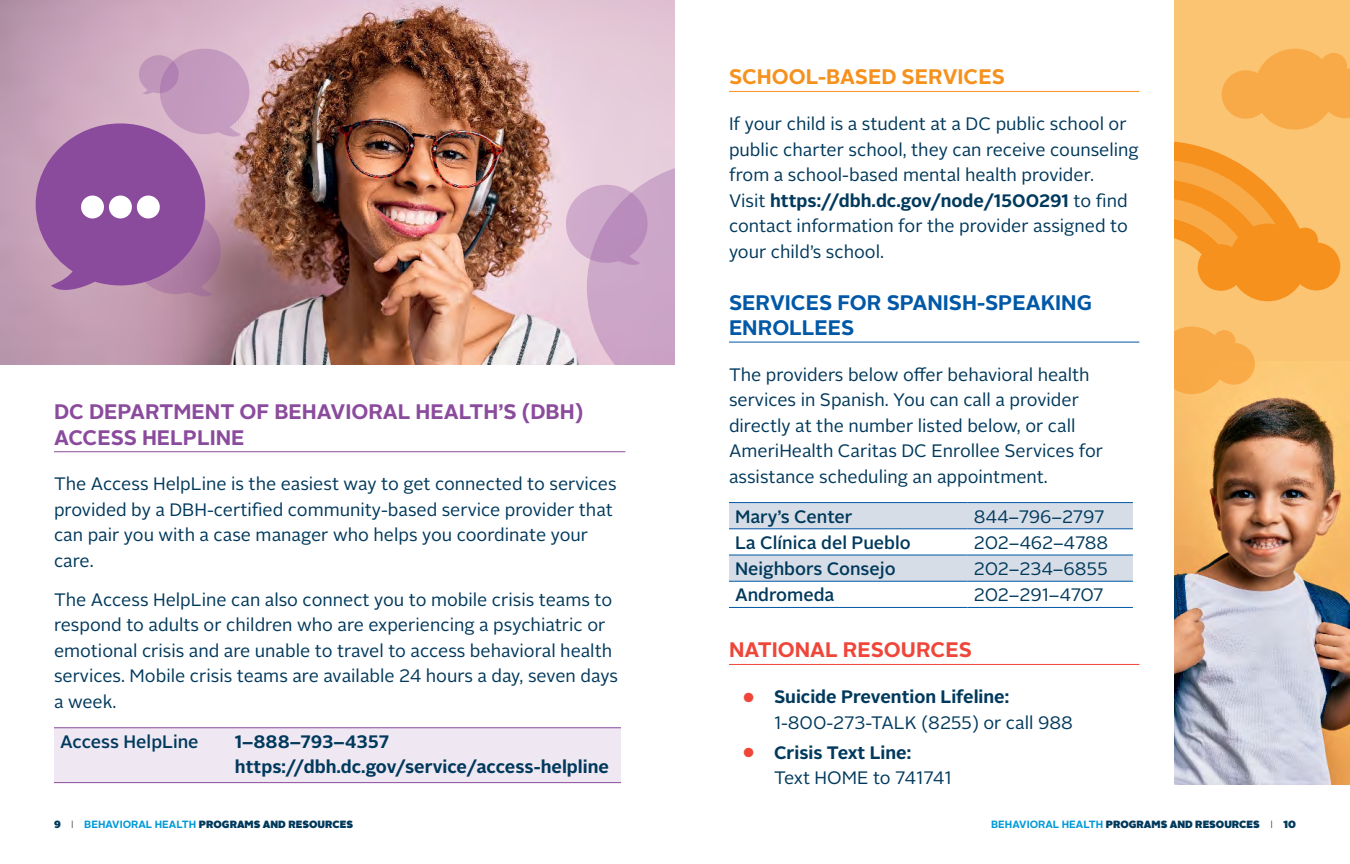
<style>
.page{position:relative;width:1350px;height:864px;background:#fff}
.page>*{position:absolute;margin:0;border:0;box-sizing:border-box;transform-origin:0 0}
.Header_1{font:700 21px/25.2px "Alright Sans LP";color:#8b4b9d}
.Header_1-2{font:700 21px/25.2px "Alright Sans LP";color:#0158a6}
.Header_1-3{font:700 21px "Alright Sans LP";color:#f6911e}
.Header_1-4{font:700 21px "Alright Sans LP";color:#ef4639}
.Body_Copy_1{font:18px/25.5px "Alright Sans LP";color:#00395c}
.Body_Copy_2{font:18px/25.5px "Alright Sans LP";color:#00395c}
.Bullet_Level_1{font:18px/25.5px "Alright Sans LP";color:#00395c}
.Body_Copy_1-2{font:500 18px "Alright Sans LP";color:#00395c}
.Body_Copy_1-3{font:700 18px/25.5px "Alright Sans LP";color:#00395c}
.t1{font:900 10.5px "Alright Sans LP";color:#00395c}
.s1{font-weight:700}
.s2{font-weight:900;font-size:27px;color:#ef4639}
.s3{font-weight:300;color:#231f20}
.s4{font-weight:700;color:#009ada}
</style>
<div class="page">
<img style="left:0;top:0;width:675px;height:364px">
<hr style="left:54px;top:451px;width:571px;height:1px;background:#8b4b9d">
<div style="left:54px;top:728px;width:567px;height:54px;background:#efe8f3"></div>
<hr style="left:54px;top:727px;width:175px;height:1px;background:#8b4b9d">
<hr style="left:229px;top:727px;width:392px;height:1px;background:#8b4b9d">
<hr style="left:54px;top:782px;width:175px;height:1px;background:#8b4b9d">
<hr style="left:229px;top:782px;width:392px;height:1px;background:#8b4b9d">
<hr style="left:729px;top:91px;width:410px;height:1px;background:#f6911e">
<hr style="left:729px;top:342px;width:410px;height:1px;background:#0158a6">
<hr style="left:729px;top:664px;width:410px;height:1px;background:#ef4639">
<svg style="left:729px;top:503px;width:404px;height:78px"></svg>
<hr style="left:729px;top:502px;width:239px;height:1px;background:#0158a6">
<hr style="left:968px;top:502px;width:165px;height:1px;background:#0158a6">
<hr style="left:729px;top:528px;width:239px;height:1px;background:#0158a6">
<hr style="left:968px;top:528px;width:165px;height:1px;background:#0158a6">
<hr style="left:729px;top:555px;width:239px;height:1px;background:#0158a6">
<hr style="left:968px;top:555px;width:165px;height:1px;background:#0158a6">
<hr style="left:729px;top:581px;width:239px;height:1px;background:#0158a6">
<hr style="left:968px;top:581px;width:165px;height:1px;background:#0158a6">
<hr style="left:729px;top:607px;width:239px;height:1px;background:#0158a6">
<hr style="left:968px;top:607px;width:165px;height:1px;background:#0158a6">
<div style="left:1174px;top:0;width:176px;height:784px;background:#fbc472"></div>
<img style="left:1174px;top:383px;width:176px;height:401px">
<svg style="left:1174px;top:327px;width:81px;height:67px"></svg>
<svg style="left:1222px;top:49px;width:128px;height:81px"></svg>
<svg style="left:1174px;top:141px;width:166px;height:161px"></svg>
<svg style="left:566px;top:161px;width:109px;height:203px;background:#d1adcc"></svg>
<svg style="left:36px;top:49px;width:213px;height:249px;background:#ad7cab"></svg>
<div style="left:81px;top:196px;width:23px;height:22px;background:#fff;border-radius:50%"></div>
<div style="left:109px;top:196px;width:23px;height:22px;background:#fff;border-radius:50%"></div>
<div style="left:137px;top:196px;width:23px;height:22px;background:#fff;border-radius:50%"></div>
<p class="Header_1" style="left:54px;top:400px;width:531px">DC DEPARTMENT OF BEHAVIORAL HEALTH’S (DBH)<br>ACCESS HELPLINE</p>
<p class="Body_Copy_1" style="left:54px;top:472px;width:564px">The Access HelpLine is the easiest way to get connected to services provided by a DBH-certified community-based service provider that can pair you with a case manager who helps you coordinate your care.</p>
<p class="Body_Copy_1" style="left:54px;top:587px;width:565px">The Access HelpLine can also connect you to mobile crisis teams to respond to adults or children who are experiencing a psychiatric or emotional crisis and are unable to travel to access behavioral health services. Mobile crisis teams are available 24 hours a day, seven days a week.</p>
<p class="Body_Copy_1-2" style="left:60px;top:729px;width:140px">Access HelpLine</p>
<p class="Body_Copy_1-3" style="left:235px;top:729px;width:375px">1–888–793–4357 https://dbh.dc.gov/service/access-helpline</p>
<p class="Header_1-3" style="left:729px;top:62px;width:277px">SCHOOL-BASED SERVICES</p>
<p class="Body_Copy_2" style="left:729px;top:111px;width:411px">If your child is a student at a DC public school or public charter school, they can receive counseling from a school-based mental health provider.<br>Visit <span class="s1">https://dbh.dc.gov/node/1500291</span> to find contact information for the provider assigned to your child’s school.</p>
<p class="Header_1-2" style="left:729px;top:290px;width:365px">SERVICES FOR SPANISH-SPEAKING<br>ENROLLEES</p>
<p class="Body_Copy_2" style="left:729px;top:362px;width:376px">The providers below offer behavioral health services in Spanish. You can call a provider directly at the number listed below, or call AmeriHealth Caritas DC Enrollee Services for assistance scheduling an appointment.</p>
<p class="Body_Copy_1-2" style="left:735px;top:504px;width:119px">Mary’s Center</p>
<p class="Body_Copy_1" style="left:974px;top:504px;width:132px">844–796–2797</p>
<p class="Body_Copy_1-2" style="left:735px;top:530px;width:177px">La Clínica del Pueblo</p>
<p class="Body_Copy_1" style="left:974px;top:530px;width:136px">202–462–4788</p>
<p class="Body_Copy_1-2" style="left:735px;top:557px;width:162px">Neighbors Consejo</p>
<p class="Body_Copy_1" style="left:974px;top:557px;width:136px">202–234–6855</p>
<p class="Body_Copy_1-2" style="left:735px;top:583px;width:101px">Andromeda</p>
<p class="Body_Copy_1" style="left:974px;top:583px;width:131px">202–291–4707</p>
<p class="Header_1-4" style="left:729px;top:635px;width:244px">NATIONAL RESOURCES</p>
<p class="Bullet_Level_1" style="left:774px;top:684px;width:301px;text-indent:-33px"><span class="s2">•</span> <span class="s1">Suicide Prevention Lifeline:<br></span>1-800-273-TALK (8255) or call 988</p>
<p class="Bullet_Level_1" style="left:774px;top:740px;width:180px;text-indent:-33px"><span class="s2">•</span> <span class="s1">Crisis Text Line:<br></span>Text HOME to 741741</p>
<p class="t1" style="left:54px;top:816px;width:301px">9 <span class="s3">I</span> <span class="s4">BEHAVIORAL HEALTH</span> PROGRAMS AND RESOURCES</p>
<p class="t1" style="left:991px;top:816px;width:306px"><span class="s4">BEHAVIORAL HEALTH</span> PROGRAMS AND RESOURCES <span class="s3">I</span> 10</p>
</div>
